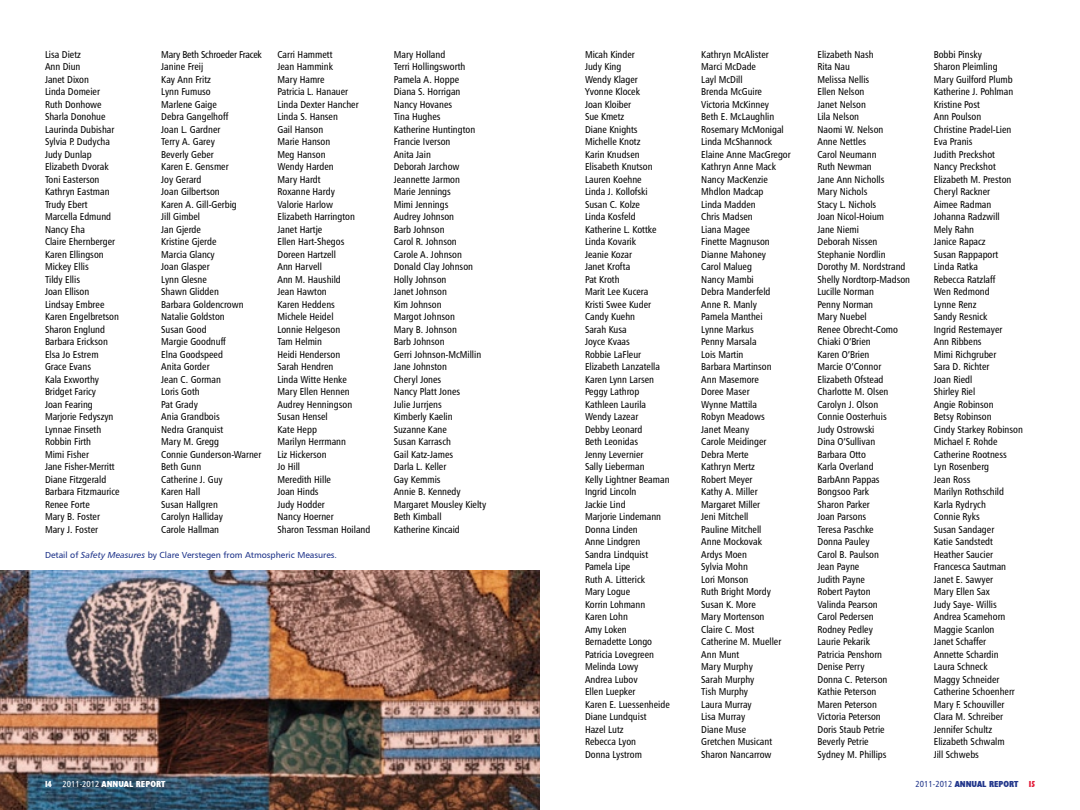
<style>
.page{position:relative;width:1080px;height:810px;background:#fff}
.page>*{position:absolute;margin:0;border:0;box-sizing:border-box;transform-origin:0 0}
.t1{font:10px/12.5px "Humanist 777 BT Roman Condensed B";color:#000}
.t2{font:8.75px "Humanist 777 BT Roman B";color:#21368b}
.t3{font:700 condensed 8.75px "Humanist 521 BT Xtra";color:#fff}
.t4{font:700 condensed 8.75px "Humanist 521 BT Xtra";color:#21368b}
.s1{font-family:"Humanist 777 BT Roman Condensed B";font-weight:400;font-stretch:normal}
.s2{color:#e31937}
.s3{font-family:"Humanist 777 BT Italic B"}
</style>
<div class="page">
<img style="left:0;top:570px;width:540px;height:240px">
<p class="t1" style="left:45px;top:48px;width:76px">Lisa Dietz<br>Ann Diun<br>Janet Dixon<br>Linda Domeier<br>Ruth Donhowe<br>Sharla Donohue<br>Laurinda Dubishar<br>Sylvia P. Dudycha<br>Judy Dunlap<br>Elizabeth Dvorak<br>Toni Easterson<br>Kathryn Eastman<br>Trudy Ebert<br>Marcella Edmund<br>Nancy Eha<br>Claire Ehernberger<br>Karen Ellingson<br>Mickey Ellis<br>Tildy Ellis<br>Joan Ellison<br>Lindsay Embree<br>Karen Engelbretson<br>Sharon Englund<br>Barbara Erickson<br>Elsa Jo Estrem<br>Grace Evans<br>Kala Exworthy<br>Bridget Faricy<br>Joan Fearing<br>Marjorie Fedyszyn<br>Lynnae Finseth<br>Robbin Firth<br>Mimi Fisher<br>Jane Fisher-Merritt<br>Diane Fitzgerald<br>Barbara Fitzmaurice<br>Renee Forte<br>Mary B. Foster<br>Mary J. Foster</p>
<p class="t1" style="left:161px;top:48px;width:102px">Mary Beth Schroeder Fracek<br>Janine Freij<br>Kay Ann Fritz<br>Lynn Fumuso<br>Marlene Gaige<br>Debra Gangelhoff<br>Joan L. Gardner<br>Terry A. Garey<br>Beverly Geber<br>Karen E. Gensmer<br>Joy Gerard<br>Joan Gilbertson<br>Karen A. Gill-Gerbig<br>Jill Gimbel<br>Jan Gjerde<br>Kristine Gjerde<br>Marcia Glancy<br>Joan Glasper<br>Lynn Glesne<br>Shawn Glidden<br>Barbara Goldencrown<br>Natalie Goldston<br>Susan Good<br>Margie Goodnuff<br>Elna Goodspeed<br>Anita Gorder<br>Jean C. Gorman<br>Loris Goth<br>Pat Grady<br>Ania Grandbois<br>Nedra Granquist<br>Mary M. Gregg<br>Connie Gunderson-Warner<br>Beth Gunn<br>Catherine J. Guy<br>Karen Hall<br>Susan Hallgren<br>Carolyn Halliday<br>Carole Hallman</p>
<p class="t1" style="left:278px;top:48px;width:94px">Carri Hammett<br>Jean Hammink<br>Mary Hamre<br>Patricia L. Hanauer<br>Linda Dexter Hancher<br>Linda S. Hansen<br>Gail Hanson<br>Marie Hanson<br>Meg Hanson<br>Wendy Harden<br>Mary Hardt<br>Roxanne Hardy<br>Valorie Harlow<br>Elizabeth Harrington<br>Janet Hartje<br>Ellen Hart-Shegos<br>Doreen Hartzell<br>Ann Harvell<br>Ann M. Haushild<br>Jean Hawton<br>Karen Heddens<br>Michele Heidel<br>Lonnie Helgeson<br>Tam Helmin<br>Heidi Henderson<br>Sarah Hendren<br>Linda Witte H enke<br>Mary Ellen Hennen<br>Audrey Henningson<br>Susan Hensel<br>Kate H epp<br>Marilyn Herrmann<br>Liz H ickerson<br>Jo Hill<br>Meredith H ille<br>Joan Hinds<br>Judy Hodder<br>Nancy Hoerner<br>Sharon Tessman Hoiland</p>
<p class="t1" style="left:394px;top:48px;width:94px">Mary Holland<br>Terri Hollingsworth<br>Pamela A. Hoppe<br>Diana S. Horrigan<br>Nancy Hovanes<br>Tina H ughes<br>Katherine H untington<br>Francie Iverson<br>Anita Jain<br>Deborah Jarchow<br>Jeannette Jarmon<br>Marie Jennings<br>Mimi Jennings<br>Audrey Johnson<br>Barb Johnson<br>Carol R. Johnson<br>Carole A. Johnson<br>Donald Clay Johnson<br>Holly Johnson<br>Janet Johnson<br>Kim Johnson<br>Margot Johnson<br>Mary B. Johnson<br>Barb Johnson<br>Gerri Johnson-McMillin<br>Jane Johnston<br>Cheryl Jones<br>Nancy Platt Jones<br>Julie Jurrjens<br>Kimberly Kaelin<br>Suzanne Kane<br>Susan Karrasch<br>Gail Katz-James<br>Darla L. Keller<br>Gay Kemmis<br>Annie B. Kennedy<br>Margaret Mousley Kielty<br>Beth Kimball<br>Katherine Kincaid</p>
<p class="t1" style="left:585px;top:48px;width:86px">Micah Kinder<br>Judy King<br>Wendy Klager<br>Yvonne Klocek<br>Joan Kloiber<br>Sue Kmetz<br>Diane Knights<br>Michelle Knotz<br>Karin Knudsen<br>Elisabeth Knutson<br>Lauren Koehne<br>Linda J. Kollofski<br>Susan C. Kolze<br>Linda Kosfeld<br>Katherine L. Kottke<br>Linda Kovarik<br>Jeanie Kozar<br>Janet Krofta<br>Pat Kroth<br>Marit Lee Kucera<br>Kristi Swee Kuder<br>Candy Kuehn<br>Sarah Kusa<br>Joyce Kvaas<br>Robbie LaFleur<br>Elizabeth Lanzatella<br>Karen Lynn Larsen<br>Peggy Lathrop<br>Kathleen Laurila<br>Wendy Lazear<br>Debby Leonard<br>Beth Leonidas<br>Jenny Levernier<br>Sally Lieberman<br>Kelly Lightner Beaman<br>I ngrid Lincoln<br>Jackie Lind<br>Marjorie Lindemann<br>Donna Linden<br>Anne Lindgren<br>Sandra Lindquist<br>Pamela Lipe<br>Ruth A. Litterick<br>Mary Logue<br>Korrin Lohmann<br>Karen Lohn<br>Amy Loken<br>Bernadette Longo<br>Patricia Lovegreen<br>Melinda Lowy<br>Andrea Lubov<br>Ellen Luepker<br>Karen E. Luessenheide<br>Diane Lundquist<br>H azel Lutz<br>Rebecca Lyon<br>Donna Lystrom</p>
<p class="t1" style="left:701px;top:48px;width:91px">Kathryn McAlister<br>Marci McDade<br>Layl McDill<br>Brenda McGuire<br>Victoria McKinney<br>Beth E. McLaughlin<br>Rosemary McMonigal<br>Linda McShannock<br>Elaine Anne MacGregor<br>Kathryn Anne Mack<br>Nancy MacKenzie<br>Mhdlon Madcap<br>Linda Madden<br>Chris Madsen<br>Liana Magee<br>Finette Magnuson<br>Dianne Mahoney<br>Carol Malueg<br>Nancy Mambi<br>Debra Manderfeld<br>Anne R. Manly<br>Pamela Manthei<br>Lynne Markus<br>Penny Marsala<br>Lois Martin<br>Barbara Martinson<br>Ann Masemore<br>Doree Maser<br>Wynne Mattila<br>Robyn Meadows<br>Janet Meany<br>Carole Meidinger<br>Debra Merte<br>Kathryn Mertz<br>Robert Meyer<br>Kathy A. Miller<br>Margaret Miller<br>Jeni Mitchell<br>Pauline Mitchell<br>Anne Mockovak<br>Ardys Moen<br>Sylvia Mohn<br>Lori Monson<br>Ruth Bright Mordy<br>Susan K. More<br>Mary Mortenson<br>Claire C. Most<br>Catherine M. Mueller<br>Ann Munt<br>Mary Murphy<br>Sarah Murphy<br>Tish Murphy<br>Laura Murray<br>Lisa Murray<br>Diane Muse<br>Gretchen Musicant<br>Sharon Nancarrow</p>
<p class="t1" style="left:818px;top:48px;width:94px">Elizabeth Nash<br>Rita Nau<br>Melissa Nellis<br>Ellen Nelson<br>Janet Nelson<br>Lila Nelson<br>Naomi W. Nelson<br>Anne Nettles<br>Carol Neumann<br>Ruth Newman<br>Jane Ann Nicholls<br>Mary Nichols<br>Stacy L. Nichols<br>Joan Nicol-Hoium<br>Jane Niemi<br>Deborah Nissen<br>Stephanie Nordlin<br>Dorothy M. Nordstrand<br>Shelly Nordtorp-Madson<br>Lucille Norman<br>Penny Norman<br>Mary Nuebel<br>Renee Obrecht-Como<br>Chiaki O’Brien<br>Karen O’Brien<br>Marcie O’Connor<br>Elizabeth Ofstead<br>Charlotte M. Olsen<br>Carolyn J. Olson<br>Connie Oosterhuis<br>Judy Ostrowski<br>Dina O’Sullivan<br>Barbara Otto<br>Karla Overland<br>BarbAnn Pappas<br>Bongsoo Park<br>Sharon Parker<br>Joan Parsons<br>Teresa Paschke<br>Donna Pauley<br>Carol B. Paulson<br>Jean Payne<br>Judith Payne<br>Robert Payton<br>Valinda Pearson<br>Carol Pedersen<br>Rodney Pedley<br>Laurie Pekarik<br>Patricia Penshorn<br>Denise Perry<br>Donna C. Peterson<br>Kathie Peterson<br>Maren Peterson<br>Victoria Peterson<br>Doris Staub Petrie<br>Beverly Petrie<br>Sydney M. Phillips</p>
<p class="t1" style="left:934px;top:48px;width:91px">Bobbi Pinsky<br>Sharon Pleimling<br>Mary Guilford Plumb<br>Katherine J. Pohlman<br>Kristine Post<br>Ann Poulson<br>Christine Pradel-Lien<br>Eva Pranis<br>Judith Preckshot<br>Nancy Preckshot<br>Elizabeth M. Preston<br>Cheryl Rackner<br>Aimee Radman<br>Johanna Radzwill<br>Mely Rahn<br>Janice Rapacz<br>Susan Rappaport<br>Linda Ratka<br>Rebecca Ratzlaff<br>Wen Redmond<br>Lynne Renz<br>Sandy Resnick<br>I ngrid Restemayer<br>Ann Ribbens<br>Mimi Richgruber<br>Sara D. Richter<br>Joan Riedl<br>Shirley Riel<br>Angie Robinson<br>Betsy Robinson<br>Cindy Starkey Robinson<br>Michael F. Rohde<br>Catherine Rootness<br>Lyn Rosenberg<br>Jean Ross<br>Marilyn Rothschild<br>Karla Rydrych<br>Connie Ryks<br>Susan Sandager<br>Katie Sandstedt<br>Heather Saucier<br>Francesca Sautman<br>Janet E. Sawyer<br>Mary Ellen Sax<br>Judy Saye- Willis<br>Andrea Scamehorn<br>Maggie Scanlon<br>Janet Schaffer<br>Annette Schardin<br>Laura Schneck<br>Maggy Schneider<br>Catherine Schoenherr<br>Mary F. Schouviller<br>Clara M. Schreiber<br>Jennifer Schultz<br>Elizabeth Schwalm<br>Jill Schwebs</p>
<p class="t3" style="left:45px;top:779px;width:122px">14 <span class="s1">2011-2012</span> ANNUAL REPORT</p>
<p class="t4" style="left:916px;top:779px;width:121px"><span class="s1">2011-2012</span> ANNUAL REPORT <span class="s2">15</span></p>
<p class="t2" style="left:45px;top:549px;width:294px">Detail of <span class="s3">Safety Measures</span> by Clare Verstegen from Atmospheric Measures.</p>
</div>
